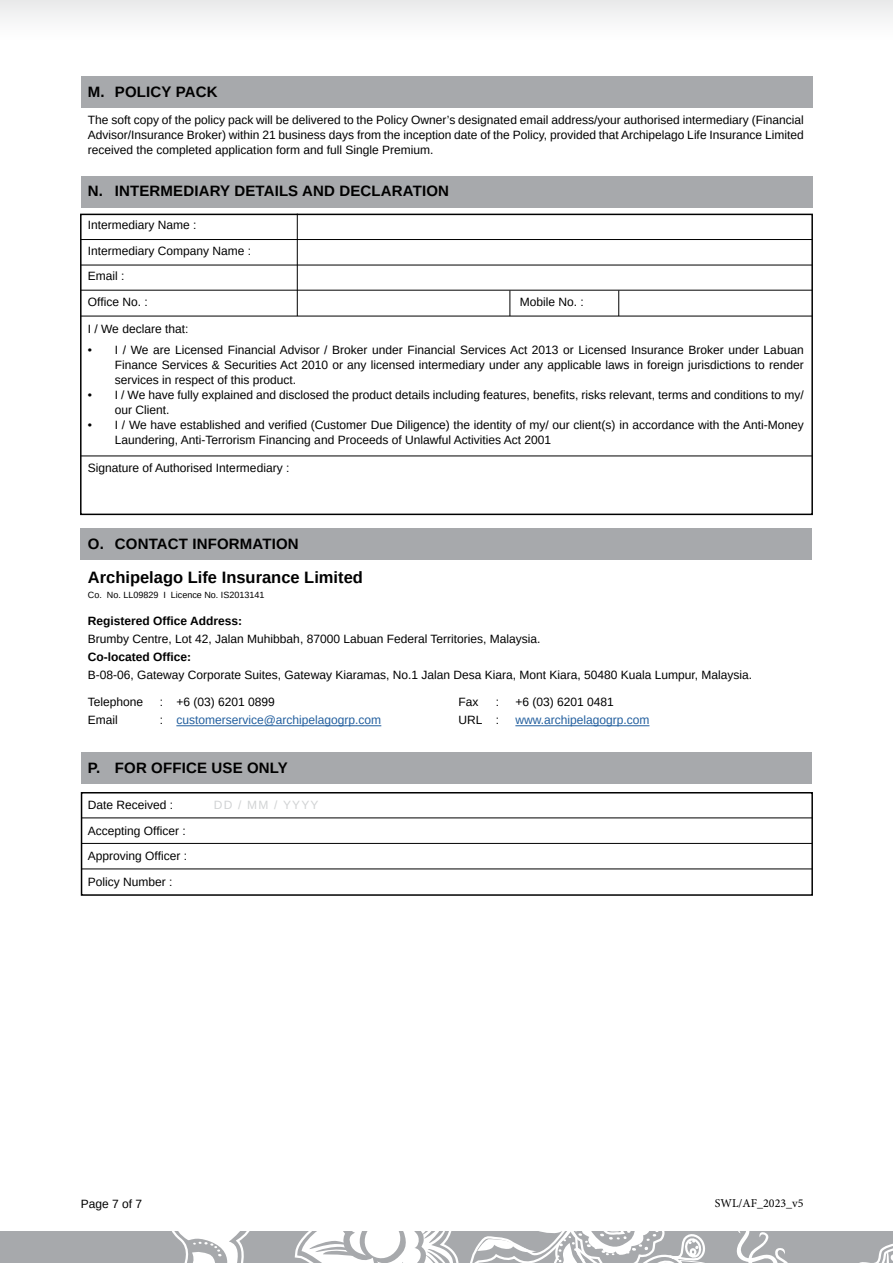
<style>
.page{position:relative;width:893px;height:1263px;background:#fff}
.page>*{position:absolute;margin:0;border:0;box-sizing:border-box;transform-origin:0 0}
.t1{font:700 16.5px "Arimo";color:#000}
.t2{font:700 15px "Arimo";letter-spacing:.01em;color:#000}
.t3{font:12px/15px "Arimo";color:#000;text-align:justify}
.t4{font:12px "Arimo";color:#215e9e}
.t5{font:700 12px "Arimo";color:#000}
.t6{font:12px "Minion Pro";color:#000}
.t7{font:12px "Arimo";letter-spacing:.1em;color:#d1d3d4}
.t8{font:9px "Arimo";color:#000}
.s1{color:#000}
</style>
<div class="page">
<div style="left:82px;top:752px;width:730px;height:32px;background:#a7a9ac"></div>
<div style="left:81px;top:528px;width:731px;height:32px;background:#a7a9ac"></div>
<div style="left:0;top:0;width:893px;height:40px;background:#f5f5f5"></div>
<div style="left:81px;top:176px;width:731px;height:32px;background:#a7a9ac"></div>
<div style="left:81px;top:77px;width:731px;height:31px;background:#a7a9ac"></div>
<hr style="left:176px;top:725px;width:205px;height:1px;background:#215e9e">
<hr style="left:515px;top:725px;width:134px;height:1px;background:#215e9e">
<div style="left:81px;top:792px;width:732px;height:104px;border:2px solid #000"></div>
<hr style="left:82px;top:817px;width:730px;height:1px;background:#000">
<hr style="left:82px;top:843px;width:730px;height:1px;background:#000">
<hr style="left:82px;top:868px;width:730px;height:1px;background:#000">
<div style="left:0;top:1231px;width:893px;height:32px;background:#a7a9ac"></div>
<svg style="left:172px;top:1231px;width:533px;height:32px"></svg>
<svg style="left:736px;top:1231px;width:52px;height:32px"></svg>
<svg style="left:859px;top:1243px;width:34px;height:20px"></svg>
<div style="left:80px;top:214px;width:733px;height:301px;border:2px solid #000"></div>
<hr style="left:81px;top:239px;width:731px;height:1px;background:#000">
<hr style="left:81px;top:265px;width:731px;height:1px;background:#000">
<hr style="left:81px;top:290px;width:731px;height:1px;background:#000">
<hr style="left:81px;top:316px;width:731px;height:1px;background:#000">
<hr style="left:81px;top:456px;width:731px;height:1px;background:#000">
<hr style="left:297px;top:214px;width:1px;height:102px;background:#000">
<svg style="left:509px;top:291px;width:1px;height:25px"></svg>
<svg style="left:618px;top:291px;width:1px;height:25px"></svg>
<p class="t2" style="left:88px;top:82px;width:131px">M. POLICY PACK</p>
<p class="t3" style="left:88px;top:113px;width:717px">The soft copy of the policy pack will be delivered to the Policy Owner’s designated email address/your authorised intermediary (Financial Advisor/Insurance Broker) within 21 business days from the inception date of the Policy, provided that Archipelago Life Insurance Limited received the completed application form and full Single Premium.</p>
<p class="t2" style="left:88px;top:181px;width:363px">N. INTERMEDIARY DETAILS AND DECLARATION</p>
<p class="t3" style="left:88px;top:213px;width:165px;line-height:25.5px;text-align:left">Intermediary Name :<br>Intermediary Company Name :<br>Email :<br>Office No. :</p>
<p class="t3" style="left:520px;top:294px;width:66px">Mobile No. :</p>
<p class="t3" style="left:88px;top:321px;width:102px">I / We declare that:</p>
<p class="t3" style="left:115px;top:342px;width:690px;text-indent:-27px">• I / We are Licensed Financial Advisor / Broker under Financial Services Act 2013 or Licensed Insurance Broker under Labuan Finance Services &amp; Securities Act 2010 or any licensed intermediary under any applicable laws in foreign jurisdictions to render services in respect of this product.</p>
<p class="t3" style="left:115px;top:387px;width:690px;text-indent:-27px">• I / We have fully explained and disclosed the product details including features, benefits, risks relevant, terms and conditions to my/ our Client.</p>
<p class="t3" style="left:115px;top:417px;width:690px;text-indent:-27px">• I / We have established and verified (Customer Due Diligence) the identity of my/ our client(s) in accordance with the Anti-Money<br>Laundering, Anti-Terrorism Financing and Proceeds of Unlawful Activities Act 2001</p>
<p class="t3" style="left:88px;top:461px;width:203px">Signature of Authorised Intermediary :</p>
<p class="t2" style="left:88px;top:533px;width:212px">O. CONTACT INFORMATION</p>
<h1 class="t1" style="left:88px;top:566px;width:277px">Archipelago Life Insurance Limited</h1>
<p class="t8" style="left:88px;top:590px;width:178px">Co. No. LL09829 I Licence No. IS2013141</p>
<p class="t5" style="left:88px;top:613px;width:156px">Registered Office Address:</p>
<p class="t3" style="left:88px;top:632px;width:454px">Brumby Centre, Lot 42, Jalan Muhibbah, 87000 Labuan Federal Territories, Malaysia.</p>
<p class="t5" style="left:88px;top:649px;width:105px">Co-located Office:</p>
<p class="t3" style="left:88px;top:668px;width:666px">B-08-06, Gateway Corporate Suites, Gateway Kiaramas, No.1 Jalan Desa Kiara, Mont Kiara, 50480 Kuala Lumpur, Malaysia.</p>
<p class="t3" style="left:88px;top:695px;width:57px">Telephone</p>
<p class="t3" style="left:160px;top:695px;width:116px">: +6 (03) 6201 0899</p>
<p class="t3" style="left:458px;top:695px;width:22px">Fax</p>
<p class="t3" style="left:496px;top:695px;width:5px">:</p>
<p class="t3" style="left:515px;top:695px;width:100px">+6 (03) 6201 0481</p>
<p class="t3" style="left:88px;top:713px;width:31px">Email</p>
<p class="t4" style="left:160px;top:713px;width:223px"><span class="s1">:</span> customerservice@archipelagogrp.com</p>
<p class="t3" style="left:458px;top:713px;width:42px">URL :</p>
<p class="t4" style="left:515px;top:713px;width:136px">www.archipelagogrp.com</p>
<p class="t2" style="left:88px;top:758px;width:202px">P. FOR OFFICE USE ONLY</p>
<p class="t3" style="left:88px;top:798px;width:87px">Date Received :</p>
<p class="t7" style="left:214px;top:797px;width:106px">DD / MM / YYYY</p>
<p class="t3" style="left:88px;top:818px;width:101px;line-height:25.5px">Accepting Officer :<br>Approving Officer :<br>Policy Number :</p>
<p class="t3" style="left:81px;top:1196px;width:63px">Page 7 of 7</p>
<p class="t6" style="left:715px;top:1195px;width:90px">SWL/AF_2023_v5</p>
</div>
